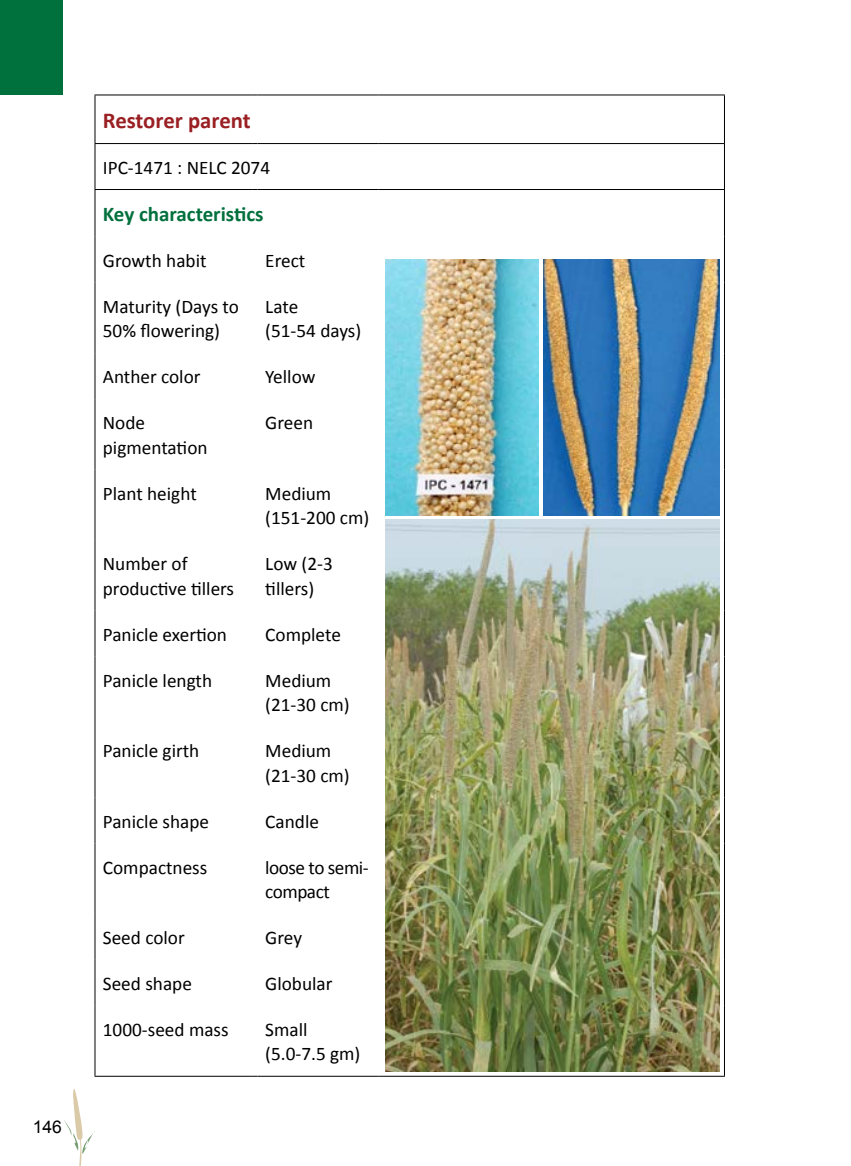
<style>
.page{position:relative;width:851px;height:1166px;background:#fff}
.page>*{position:absolute;margin:0;border:0;box-sizing:border-box;transform-origin:0 0}
.t1{font:700 22.75px "Calibri";letter-spacing:-.005em;color:#9a1f23}
.t2{font:700 21px "Calibri";color:#00703c}
.t3{font:19.25px/24.5px "Calibri";color:#000}
.t4{font:19.25px/24.5px "Calibri";letter-spacing:-.025em;color:#000}
.t5{font:17.5px "Arial";color:#000}
</style>
<div class="page">
<div style="left:0;top:0;width:63px;height:94px;background:#00703c"></div>
<svg style="left:64px;top:1089px;width:31px;height:77px"></svg>
<hr style="left:94px;top:94px;width:158px;height:1px;background:#000">
<hr style="left:94px;top:95px;width:1px;height:48px;background:#000">
<hr style="left:257px;top:94px;width:121px;height:1px;background:#000">
<hr style="left:378px;top:94px;width:346px;height:1px;background:#000">
<hr style="left:724px;top:95px;width:1px;height:48px;background:#000">
<hr style="left:94px;top:143px;width:158px;height:1px;background:#000">
<hr style="left:94px;top:144px;width:1px;height:45px;background:#000">
<hr style="left:257px;top:143px;width:121px;height:1px;background:#000">
<hr style="left:378px;top:143px;width:346px;height:1px;background:#000">
<hr style="left:724px;top:144px;width:1px;height:45px;background:#000">
<hr style="left:94px;top:190px;width:1px;height:47px;background:#000">
<hr style="left:724px;top:190px;width:1px;height:47px;background:#000">
<hr style="left:94px;top:189px;width:158px;height:1px;background:#000">
<hr style="left:257px;top:189px;width:121px;height:1px;background:#000">
<hr style="left:378px;top:189px;width:346px;height:1px;background:#000">
<hr style="left:94px;top:237px;width:1px;height:46px;background:#000">
<hr style="left:724px;top:237px;width:1px;height:46px;background:#000">
<hr style="left:94px;top:283px;width:1px;height:70px;background:#000">
<hr style="left:724px;top:283px;width:1px;height:70px;background:#000">
<hr style="left:94px;top:353px;width:1px;height:46px;background:#000">
<hr style="left:724px;top:353px;width:1px;height:46px;background:#000">
<hr style="left:94px;top:399px;width:1px;height:70px;background:#000">
<hr style="left:724px;top:399px;width:1px;height:70px;background:#000">
<hr style="left:94px;top:469px;width:1px;height:71px;background:#000">
<hr style="left:724px;top:469px;width:1px;height:71px;background:#000">
<hr style="left:94px;top:540px;width:1px;height:70px;background:#000">
<hr style="left:724px;top:540px;width:1px;height:70px;background:#000">
<hr style="left:94px;top:610px;width:1px;height:46px;background:#000">
<hr style="left:724px;top:610px;width:1px;height:46px;background:#000">
<hr style="left:94px;top:656px;width:1px;height:71px;background:#000">
<hr style="left:724px;top:656px;width:1px;height:71px;background:#000">
<hr style="left:94px;top:727px;width:1px;height:70px;background:#000">
<hr style="left:724px;top:727px;width:1px;height:70px;background:#000">
<hr style="left:94px;top:797px;width:1px;height:46px;background:#000">
<hr style="left:724px;top:797px;width:1px;height:46px;background:#000">
<hr style="left:94px;top:843px;width:1px;height:71px;background:#000">
<hr style="left:724px;top:843px;width:1px;height:71px;background:#000">
<hr style="left:94px;top:914px;width:1px;height:45px;background:#000">
<hr style="left:724px;top:914px;width:1px;height:45px;background:#000">
<hr style="left:94px;top:959px;width:1px;height:46px;background:#000">
<hr style="left:724px;top:959px;width:1px;height:46px;background:#000">
<hr style="left:94px;top:1005px;width:1px;height:70px;background:#000">
<hr style="left:94px;top:1075px;width:158px;height:1px;background:#000">
<hr style="left:257px;top:1075px;width:121px;height:1px;background:#000">
<hr style="left:378px;top:1075px;width:346px;height:1px;background:#000">
<hr style="left:724px;top:1005px;width:1px;height:70px;background:#000">
<img style="left:543px;top:259px;width:176px;height:256px">
<img style="left:385px;top:520px;width:334px;height:551px">
<img style="left:385px;top:259px;width:153px;height:256px">
<p class="t5" style="left:33px;top:1114px;width:31px">146</p>
<p class="t1" style="left:103px;top:106px;width:149px">Restorer parent</p>
<p class="t3" style="left:103px;top:155px;width:169px">IPC-1471 : NELC 2074</p>
<p class="t2" style="left:103px;top:201px;width:162px">Key characteristics</p>
<p class="t3" style="left:103px;top:248px;width:105px">Growth habit</p>
<p class="t3" style="left:265px;top:248px;width:42px">Erect</p>
<p class="t3" style="left:103px;top:294px;width:138px">Maturity (Days to<br>50% flowering)</p>
<p class="t3" style="left:265px;top:294px;width:97px">Late<br>(51-54 days)</p>
<p class="t3" style="left:103px;top:365px;width:99px">Anther color</p>
<p class="t3" style="left:265px;top:365px;width:52px">Yellow</p>
<p class="t3" style="left:103px;top:411px;width:106px">Node pigmentation</p>
<p class="t3" style="left:265px;top:411px;width:49px">Green</p>
<p class="t3" style="left:103px;top:481px;width:95px">Plant height</p>
<p class="t3" style="left:265px;top:481px;width:105px">Medium (151-200 cm)</p>
<p class="t3" style="left:103px;top:551px;width:133px">Number of productive tillers</p>
<p class="t3" style="left:265px;top:551px;width:69px">Low (2-3 tillers)</p>
<p class="t3" style="left:103px;top:622px;width:126px">Panicle exertion</p>
<p class="t3" style="left:265px;top:622px;width:77px">Complete</p>
<p class="t3" style="left:103px;top:668px;width:111px">Panicle length</p>
<p class="t3" style="left:265px;top:668px;width:86px">Medium (21-30 cm)</p>
<p class="t3" style="left:103px;top:738px;width:98px">Panicle girth</p>
<p class="t3" style="left:265px;top:738px;width:86px">Medium (21-30 cm)</p>
<p class="t3" style="left:103px;top:809px;width:108px">Panicle shape</p>
<p class="t3" style="left:265px;top:809px;width:55px">Candle</p>
<p class="t3" style="left:103px;top:855px;width:106px">Compactness</p>
<p class="t4" style="left:265px;top:855px;width:105px">loose to semi&shy;compact</p>
<p class="t3" style="left:103px;top:925px;width:83px">Seed color</p>
<p class="t3" style="left:265px;top:925px;width:38px">Grey</p>
<p class="t3" style="left:103px;top:971px;width:91px">Seed shape</p>
<p class="t3" style="left:265px;top:971px;width:69px">Globular</p>
<p class="t3" style="left:103px;top:1017px;width:127px">1000-seed mass</p>
<p class="t3" style="left:265px;top:1017px;width:97px">Small (5.0-7.5 gm)</p>
</div>
